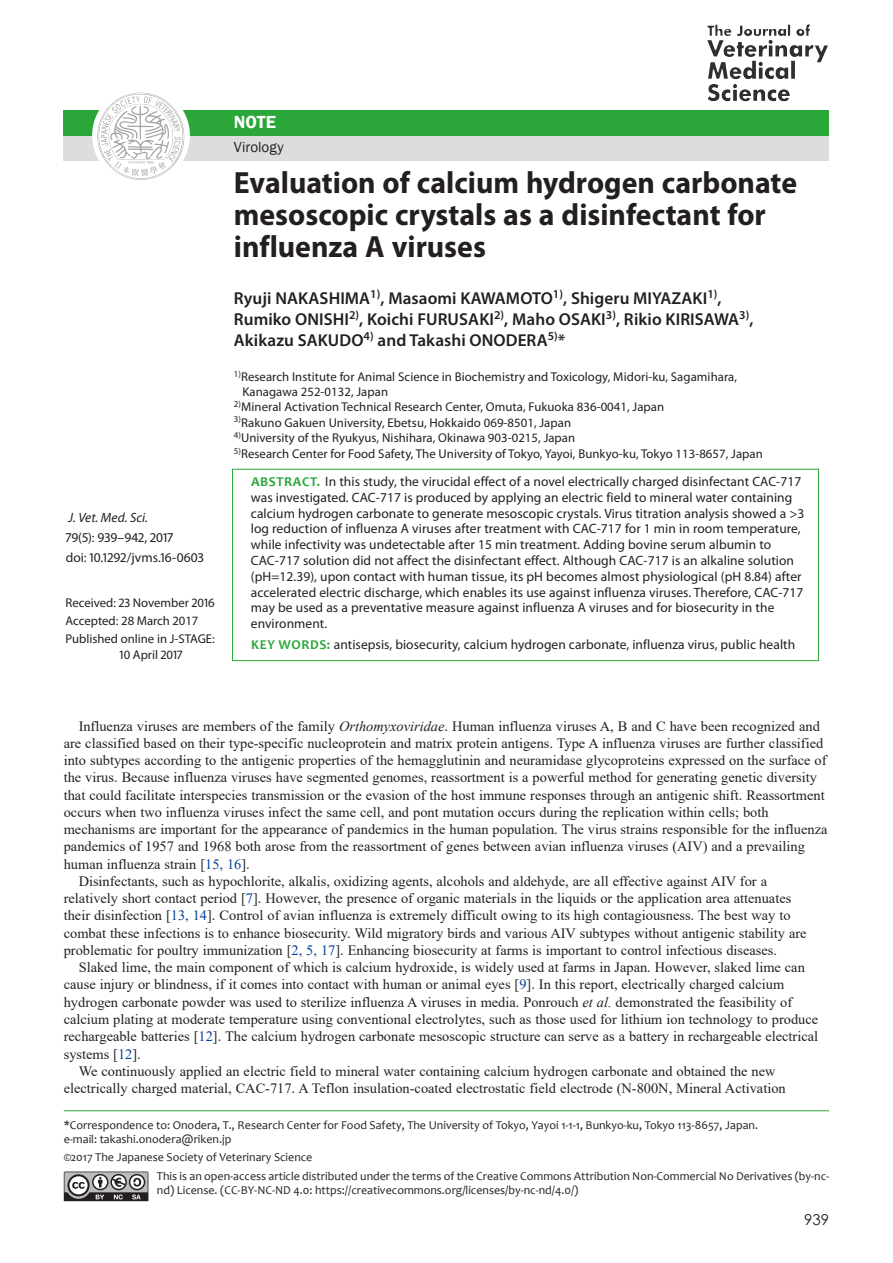
<style>
.page{position:relative;width:893px;height:1263px;background:#fff}
.page>*{position:absolute;margin:0;border:0;box-sizing:border-box;transform-origin:0 0}
.t1{font:700 30.75px/32.2px "Myriad Pro";color:#231f20}
.t2{font:600 18px "Franklin Gothic";color:#fff}
.t3{font:600 17.25px/21px "Myriad Pro";letter-spacing:.005em;color:#231f20}
.t4{font:15px "Franklin Gothic";color:#231f20}
.t5{font:15px "Century Gothic";color:#231f20}
.t6{font:14.25px "Times New Roman";color:#231f20}
.t7{font:13.5px/15.8px "Myriad Pro";letter-spacing:.005em;color:#231f20}
.t8{font:italic 13.5px "Myriad Pro";color:#231f20}
.t9{font:12.75px/15.6px "Myriad Pro";letter-spacing:.005em;color:#231f20}
.t10{font:12px/13.5px "Candara";color:#231f20}
.s1{font-family:"Candara";font-weight:700;color:#2aa738}
.s2{font-style:italic}
.s3{color:#003f98}
</style>
<div class="page">
<hr style="left:64px;top:1110px;width:765px;height:1px;background:#2aa738">
<svg style="left:64px;top:1171px;width:84px;height:30px;background:#868586"></svg>
<div style="left:64px;top:136px;width:765px;height:25px;background:#dcdddf"></div>
<div style="left:64px;top:111px;width:765px;height:25px;background:#2aa738"></div>
<div style="left:92px;top:87px;width:98px;height:97px;background:#fff;border-radius:50%"></div>
<svg style="left:94px;top:92px;width:93px;height:88px"></svg>
<img style="left:707px;top:24px;width:106px;height:33px">
<div style="left:232px;top:469px;width:587px;height:192px;border:1px solid #2aa738"></div>
<p class="t8" style="left:68px;top:509px;width:81px">J. Vet. Med. Sci.</p>
<p class="t7" style="left:66px;top:527px;width:140px;line-height:20px">79(5): 939–942, 2017<br>doi: 10.1292/jvms.16-0603</p>
<p class="t9" style="left:66px;top:594px;width:151px;line-height:17.9px">Received: 23 November 2016<br>Accepted: 28 March 2017<br>Published online in J-STAGE:</p>
<p class="t9" style="left:120px;top:647px;width:64px">10 April 2017</p>
<p class="t2" style="left:234px;top:111px;width:44px">NOTE</p>
<p class="t4" style="left:234px;top:138px;width:51px">Virology</p>
<h1 class="t1" style="left:234px;top:165px;width:565px">Evaluation of calcium hydrogen carbonate mesoscopic crystals as a disinfectant for influenza A viruses</h1>
<p class="t3" style="left:234px;top:287px;width:521px">Ryuji NAKASHIMA<sup>1)</sup>, Masaomi KAWAMOTO<sup>1)</sup>, Shigeru MIYAZAKI<sup>1)</sup>,<br>Rumiko ONISHI<sup>2)</sup>, Koichi FURUSAKI<sup>2)</sup>, Maho OSAKI<sup>3)</sup>, Rikio KIRISAWA<sup>3)</sup>,<br>Akikazu SAKUDO<sup>4)</sup> and Takashi ONODERA<sup>5)</sup>*</p>
<p class="t9" style="left:242px;top:370px;width:496px;line-height:14.2px;text-indent:-9px"><sup>1)</sup>Research Institute for Animal Science in Biochemistry and Toxicology, Midori-ku, Sagamihara,<br>Kanagawa 252-0132, Japan</p>
<p class="t9" style="left:234px;top:399px;width:530px"><sup>2)</sup>Mineral Activation Technical Research Center, Omuta, Fukuoka 836-0041, Japan<br><sup>3)</sup>Rakuno Gakuen University, Ebetsu, Hokkaido 069-8501, Japan<br><sup>4)</sup>University of the Ryukyus, Nishihara, Okinawa 903-0215, Japan<br><sup>5)</sup>Research Center for Food Safety, The University of Tokyo, Yayoi, Bunkyo-ku, Tokyo 113-8657, Japan</p>
<p class="t7" style="left:251px;top:474px;width:555px"><span class="s1">ABSTRACT.</span> In this study, the virucidal effect of a novel electrically charged disinfectant CAC-717 was investigated. CAC-717 is produced by applying an electric field to mineral water containing calcium hydrogen carbonate to generate mesoscopic crystals. Virus titration analysis showed a &gt;3 log reduction of influenza A viruses after treatment with CAC-717 for 1 min in room temperature, while infectivity was undetectable after 15 min treatment. Adding bovine serum albumin to CAC-717 solution did not affect the disinfectant effect. Although CAC-717 is an alkaline solution (pH=12.39), upon contact with human tissue, its pH becomes almost physiological (pH 8.84) after accelerated electric discharge, which enables its use against influenza viruses. Therefore, CAC-717 may be used as a preventative measure against influenza A viruses and for biosecurity in the environment.</p>
<p class="t7" style="left:251px;top:636px;width:546px"><span class="s1">KEY WORDS:</span> antisepsis, biosecurity, calcium hydrogen carbonate, influenza virus, public health</p>
<p class="t6" style="left:79px;top:716px;width:743px">Influenza viruses are members of the family <span class="s2">Orthomyxoviridae</span>. Human influenza viruses A, B and C have been recognized and</p>
<p class="t6" style="left:64px;top:733px;width:761px">are classified based on their type-specific nucleoprotein and matrix protein antigens. Type A influenza viruses are further classified</p>
<p class="t6" style="left:64px;top:750px;width:764px">into subtypes according to the antigenic properties of the hemagglutinin and neuramidase glycoproteins expressed on the surface of</p>
<p class="t6" style="left:64px;top:767px;width:755px">the virus. Because influenza viruses have segmented genomes, reassortment is a powerful method for generating genetic diversity</p>
<p class="t6" style="left:64px;top:785px;width:762px">that could facilitate interspecies transmission or the evasion of the host immune responses through an antigenic shift. Reassortment</p>
<p class="t6" style="left:64px;top:802px;width:706px">occurs when two influenza viruses infect the same cell, and pont mutation occurs during the replication within cells; both</p>
<p class="t6" style="left:64px;top:819px;width:765px">mechanisms are important for the appearance of pandemics in the human population. The virus strains responsible for the influenza</p>
<p class="t6" style="left:64px;top:836px;width:743px">pandemics of 1957 and 1968 both arose from the reassortment of genes between avian influenza viruses (AIV) and a prevailing</p>
<p class="t6" style="left:64px;top:854px;width:188px">human influenza strain [<span class="s3">15, 16</span>].</p>
<p class="t6" style="left:79px;top:871px;width:690px">Disinfectants, such as hypochlorite, alkalis, oxidizing agents, alcohols and aldehyde, are all effective against AIV for a</p>
<p class="t6" style="left:64px;top:888px;width:729px">relatively short contact period [<span class="s3">7</span>]. However, the presence of organic materials in the liquids or the application area attenuates</p>
<p class="t6" style="left:64px;top:906px;width:728px">their disinfection [<span class="s3">13, 14</span>]. Control of avian influenza is extremely difficult owing to its high contagiousness. The best way to</p>
<p class="t6" style="left:64px;top:923px;width:744px">combat these infections is to enhance biosecurity. Wild migratory birds and various AIV subtypes without antigenic stability are</p>
<p class="t6" style="left:64px;top:940px;width:715px">problematic for poultry immunization [<span class="s3">2, 5, 17</span>]. Enhancing biosecurity at farms is important to control infectious diseases.</p>
<p class="t6" style="left:79px;top:957px;width:728px">Slaked lime, the main component of which is calcium hydroxide, is widely used at farms in Japan. However, slaked lime can</p>
<p class="t6" style="left:64px;top:975px;width:722px">cause injury or blindness, if it comes into contact with human or animal eyes [<span class="s3">9</span>]. In this report, electrically charged calcium</p>
<p class="t6" style="left:64px;top:992px;width:730px">hydrogen carbonate powder was used to sterilize influenza A viruses in media. Ponrouch <span class="s2">et al.</span> demonstrated the feasibility of</p>
<p class="t6" style="left:64px;top:1009px;width:756px">calcium plating at moderate temperature using conventional electrolytes, such as those used for lithium ion technology to produce</p>
<p class="t6" style="left:64px;top:1026px;width:756px">rechargeable batteries [<span class="s3">12</span>]. The calcium hydrogen carbonate mesoscopic structure can serve as a battery in rechargeable electrical</p>
<p class="t6" style="left:64px;top:1044px;width:79px">systems [<span class="s3">12</span>].</p>
<p class="t6" style="left:79px;top:1061px;width:698px">We continuously applied an electric field to mineral water containing calcium hydrogen carbonate and obtained the new</p>
<p class="t6" style="left:64px;top:1078px;width:723px">electrically charged material, CAC-717. A Teflon insulation-coated electrostatic field electrode (N-800N, Mineral Activation</p>
<p class="t10" style="left:64px;top:1118px;width:696px">*Correspondence to: Onodera, T., Research Center for Food Safety, The University of Tokyo, Yayoi 1-1-1, Bunkyo-ku, Tokyo 113-8657, Japan. e-mail: takashi.onodera@riken.jp</p>
<p class="t10" style="left:157px;top:1146px;width:674px;line-height:19.8px;text-indent:-93px">©2017 The Japanese Society of Veterinary Science<br>This is an open-access article distributed under the terms of the Creative Commons Attribution Non-Commercial No Derivatives (by-nc-</p>
<p class="t10" style="left:157px;top:1183px;width:423px">nd) License. (CC-BY-NC-ND 4.0: https://creativecommons.org/licenses/by-nc-nd/4.0/)</p>
<p class="t5" style="left:804px;top:1209px;width:27px">939</p>
</div>
